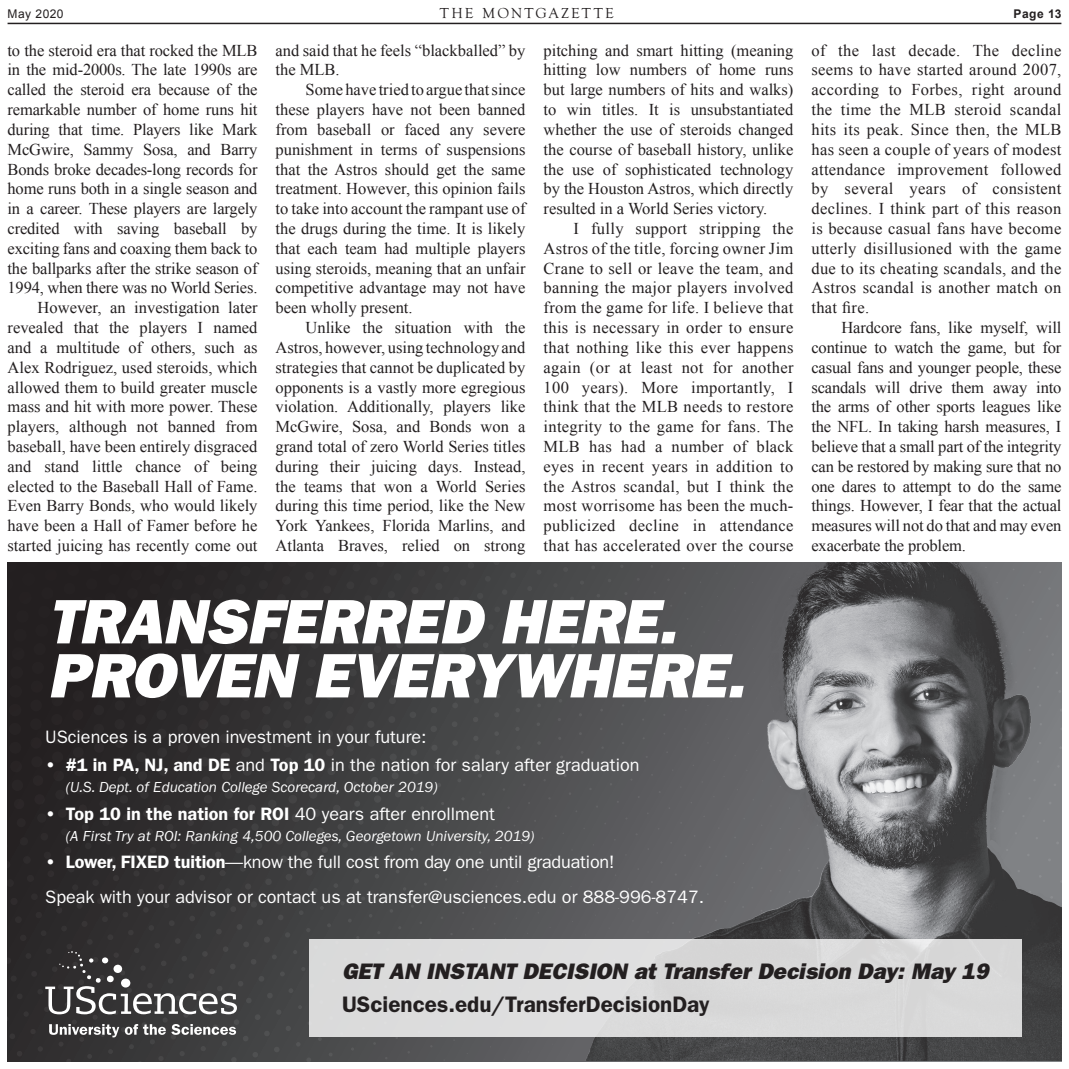
<style>
.page{position:relative;width:1069px;height:1069px;background:#fff}
.page>*{position:absolute;margin:0;border:0;box-sizing:border-box;transform-origin:0 0}
.t1{font:italic 800 63px/54px "Franklin Gothic";letter-spacing:-.01em;color:#fff}
.t2{font:italic 800 22.5px/33px "Franklin Gothic";color:#231f20}
.t3{font:18px/34.5px "Franklin Gothic";color:#fff}
.t4{font:600 18px "Franklin Gothic";color:#fff}
.t5{font:16.5px/19.8px "Times New Roman";color:#231f20;text-align:justify}
.t6{font:italic 15px "Franklin Gothic";color:#fff}
.t7{font:15px "Goudy Old Sty";letter-spacing:.14em;color:#231f20}
.t8{font:12px "Arial";letter-spacing:.04em;color:#231f20}
.t9{font:700 12px "Arial";letter-spacing:.04em;color:#231f20}
.s1{font-weight:600}
.s2{font-weight:400}
.s3{font-weight:600;font-style:normal}
</style>
<div class="page">
<hr style="left:8px;top:23px;width:1053px;height:1px;background:#231f20">
<img style="left:762px;top:562px;width:299px;height:497px">
<div style="left:309px;top:939px;width:712px;height:97px;background:#d9d9d9"></div>
<svg style="left:8px;top:562px;width:754px;height:499px;background:#545354"></svg>
<p class="t8" style="left:8px;top:6px;width:58px">May 2020</p>
<p class="t7" style="left:440px;top:5px;width:175px">THE MONTGAZETTE</p>
<p class="t9" style="left:1013px;top:6px;width:49px">Page 13</p>
<p class="t5" style="left:8px;top:40px;width:251px">to the steroid era that rocked the MLB in the mid-2000s. The late 1990s are called the steroid era because of the remarkable number of home runs hit during that time. Players like Mark McGwire, Sammy Sosa, and Barry Bonds broke decades-long records for home runs both in a single season and in a career. These players are largely credited with saving baseball by exciting fans and coaxing them back to the ballparks after the strike season of 1994, when there was no World Series.</p>
<p class="t5" style="left:8px;top:297px;width:251px;text-indent:30px">However, an investigation later revealed that the players I named and a multitude of others, such as Alex Rodriguez, used steroids, which allowed them to build greater muscle mass and hit with more power. These players, although not banned from baseball, have been entirely disgraced and stand little chance of being elected to the Baseball Hall of Fame.<br>Even Barry Bonds, who would likely have been a Hall of Famer before he started juicing has recently come out</p>
<p class="t5" style="left:275px;top:40px;width:251px">and said that he feels “blackballed” by the MLB.</p>
<p class="t5" style="left:275px;top:80px;width:251px;text-indent:30px">Some have tried to argue that since these players have not been banned from baseball or faced any severe punishment in terms of suspensions that the Astros should get the same treatment. However, this opinion fails to take into account the rampant use of the drugs during the time. It is likely that each team had multiple players using steroids, meaning that an unfair competitive advantage may not have been wholly present.</p>
<p class="t5" style="left:275px;top:317px;width:251px;text-indent:30px">Unlike the situation with the Astros, however, using technology and strategies that cannot be duplicated by opponents is a vastly more egregious violation. Additionally, players like McGwire, Sosa, and Bonds won a grand total of zero World Series titles during their juicing days. Instead, the teams that won a World Series during this time period, like the New York Yankees, Florida Marlins, and Atlanta Braves, relied on strong</p>
<p class="t5" style="left:543px;top:40px;width:251px">pitching and smart hitting (meaning hitting low numbers of home runs but large numbers of hits and walks) to win titles. It is unsubstantiated whether the use of steroids changed the course of baseball history, unlike the use of sophisticated technology by the Houston Astros, which directly resulted in a World Series victory.</p>
<p class="t5" style="left:543px;top:218px;width:251px;text-indent:30px">I fully support stripping the Astros of the title, forcing owner Jim Crane to sell or leave the team, and banning the major players involved from the game for life. I believe that this is necessary in order to ensure that nothing like this ever happens again (or at least not for another 100 years). More importantly, I think that the MLB needs to restore integrity to the game for fans. The MLB has had a number of black eyes in recent years in addition to the Astros scandal, but I think the most worrisome has been the much&shy;publicized decline in attendance that has accelerated over the course</p>
<p class="t5" style="left:811px;top:40px;width:251px">of the last decade. The decline seems to have started around 2007, according to Forbes, right around the time the MLB steroid scandal hits its peak. Since then, the MLB has seen a couple of years of modest attendance improvement followed by several years of consistent declines. I think part of this reason is because casual fans have become utterly disillusioned with the game due to its cheating scandals, and the Astros scandal is another match on that fire.</p>
<p class="t5" style="left:811px;top:317px;width:251px;text-indent:30px">Hardcore fans, like myself, will continue to watch the game, but for casual fans and younger people, these scandals will drive them away into the arms of other sports leagues like the NFL. In taking harsh measures, I believe that a small part of the integrity can be restored by making sure that no one dares to attempt to do the same things. However, I fear that the actual measures will not do that and may even exacerbate the problem.</p>
<p class="t1" style="left:47px;top:594px;width:698px">TRANSFERRED HERE.<br>PROVEN EVERYWHERE.</p>
<p class="t3" style="left:45px;top:719px;width:382px">USciences is a proven investment in your future:</p>
<p class="t3" style="left:45px;top:747px;width:595px"><span class="s1">• #1 in PA, NJ, and DE</span> and <span class="s1">Top 10</span> in the nation for salary after graduation</p>
<p class="t6" style="left:66px;top:778px;width:373px">(U.S. Dept. of Education College Scorecard, October 2019)</p>
<p class="t4" style="left:45px;top:802px;width:451px">• Top 10 in the nation for ROI <span class="s2">40 years after enrollment</span></p>
<p class="t6" style="left:66px;top:827px;width:470px">(A First Try at ROI: Ranking 4,500 Colleges, Georgetown University, 2019)</p>
<p class="t3" style="left:45px;top:845px;width:660px"><span class="s1">• Lower, FIXED tuition</span>—know the full cost from day one until graduation!<br>Speak with your advisor or contact us at transfer@usciences.edu or 888-996-8747.</p>
<p class="t2" style="left:342px;top:954px;width:647px">GET AN INSTANT DECISION at Transfer Decision Day: May 19<br><span class="s3">USciences.edu/TransferDecisionDay</span></p>
</div>
